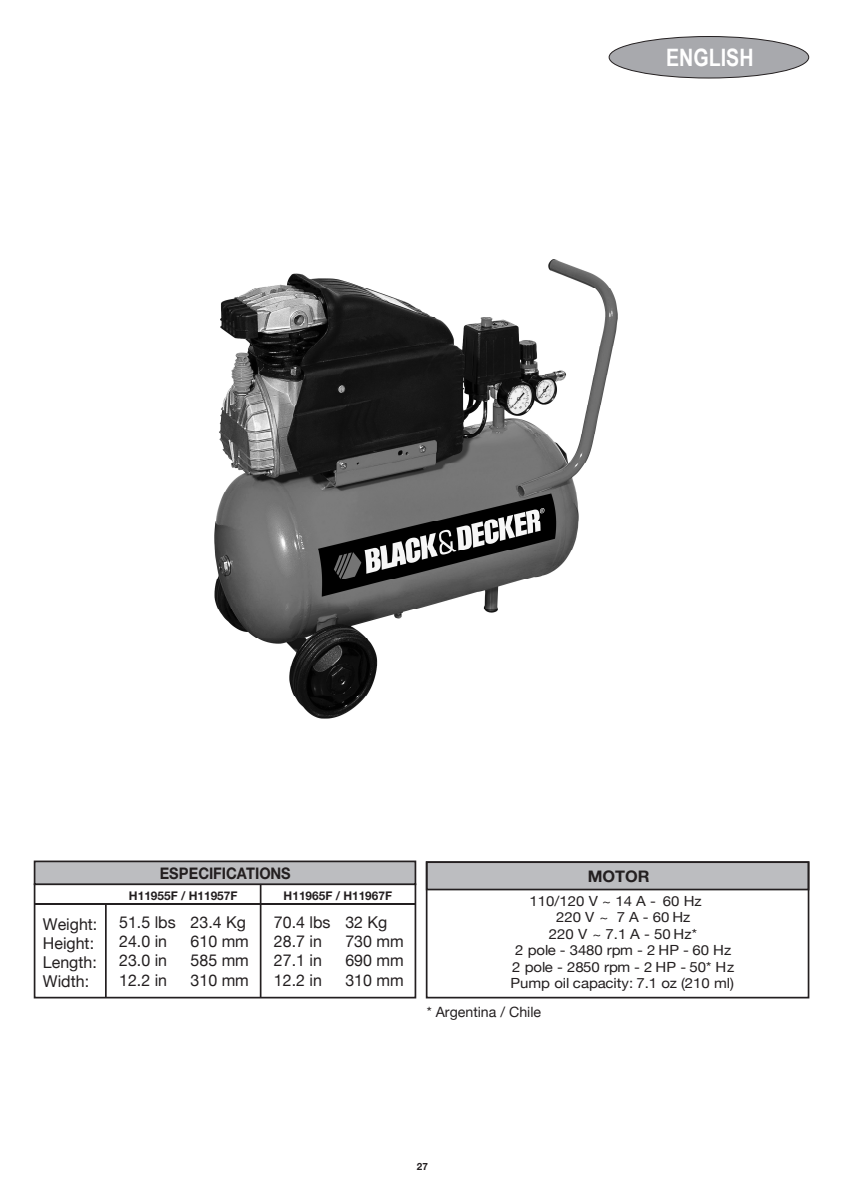
<style>
.page{position:relative;width:842px;height:1192px;background:#fff}
.page>*{position:absolute;margin:0;border:0;box-sizing:border-box;transform-origin:0 0}
.t1{font:700 24px "Arial Narrow";color:#fff}
.t2{font:16.2px/19.2px "Helvetica Neue";color:#231f20}
.t3{font:700 16px "Helvetica Neue";color:#231f20;scale:.91 1}
.t4{font:700 16px "Helvetica Neue";color:#231f20}
.t5{font:14.2px "Helvetica Neue";color:#231f20}
.t6{font:14px "Helvetica Neue";color:#231f20;scale:1.07 1}
.t7{font:700 12px "Helvetica Neue";color:#231f20}
.t8{font:700 10px "Helvetica Neue";color:#231f20}
</style>
<div class="page">
<div style="left:609px;top:37px;width:200px;height:41px;background:#a8a9ad;border-radius:50%"></div>
<div style="left:609px;top:36px;width:200px;height:42px;border:1px solid #231f20;border-radius:50%"></div>
<div style="left:427px;top:862px;width:382px;height:28px;background:#bcbdc0"></div>
<div style="left:426px;top:861px;width:383px;height:29px;border:2px solid #231f20"></div>
<div style="left:426px;top:861px;width:383px;height:137px;border:2px solid #231f20"></div>
<div style="left:34px;top:883px;width:382px;height:115px;border:2px solid #231f20"></div>
<div style="left:35px;top:861px;width:380px;height:23px;background:#bcbdc0"></div>
<div style="left:34px;top:861px;width:382px;height:24px;border:2px solid #231f20"></div>
<hr style="left:34px;top:903px;width:381px;height:2px;background:#231f20">
<hr style="left:260px;top:884px;width:1px;height:114px;background:#231f20">
<hr style="left:105px;top:904px;width:2px;height:94px;background:#231f20">
<img style="left:215px;top:259px;width:403px;height:459px">
<h1 class="t1" style="left:666px;top:43px;width:89px">ENGLISH</h1>
<p class="t3" style="left:160px;top:863px;width:145px">ESPECIFICATIONS</p>
<p class="t7" style="left:129px;top:888px;width:110px">H11955F / H11957F</p>
<p class="t7" style="left:284px;top:888px;width:110px">H11965F / H11967F</p>
<p class="t2" style="left:43px;top:914px;width:56px">Weight:<br>Height:<br>Length:<br>Width:</p>
<p class="t2" style="left:191px;top:912px;width:60px">23.4 Kg<br>610 mm<br>585 mm<br>310 mm</p>
<p class="t2" style="left:119px;top:912px;width:58px">51.5 lbs<br>24.0 in<br>23.0 in<br>12.2 in</p>
<p class="t2" style="left:345px;top:912px;width:60px">32 Kg<br>730 mm<br>690 mm<br>310 mm</p>
<p class="t2" style="left:274px;top:912px;width:58px">70.4 lbs<br>28.7 in<br>27.1 in<br>12.2 in</p>
<p class="t4" style="left:588px;top:866px;width:63px">MOTOR</p>
<p class="t6" style="left:530px;top:893px;width:163px">110/120 V ~ 14 A - 60 Hz</p>
<p class="t6" style="left:556px;top:909px;width:127px">220 V ~ 7 A - 60 Hz</p>
<p class="t6" style="left:549px;top:926px;width:140px">220 V ~ 7.1 A - 50 Hz*</p>
<p class="t6" style="left:515px;top:942px;width:204px">2 pole - 3480 rpm - 2 HP - 60 Hz</p>
<p class="t6" style="left:512px;top:959px;width:209px">2 pole - 2850 rpm - 2 HP - 50* Hz</p>
<p class="t6" style="left:510px;top:975px;width:211px">Pump oil capacity: 7.1 oz (210 ml)</p>
<p class="t5" style="left:427px;top:1004px;width:116px">* Argentina / Chile</p>
<p class="t8" style="left:417px;top:1160px;width:13px">27</p>
</div>
